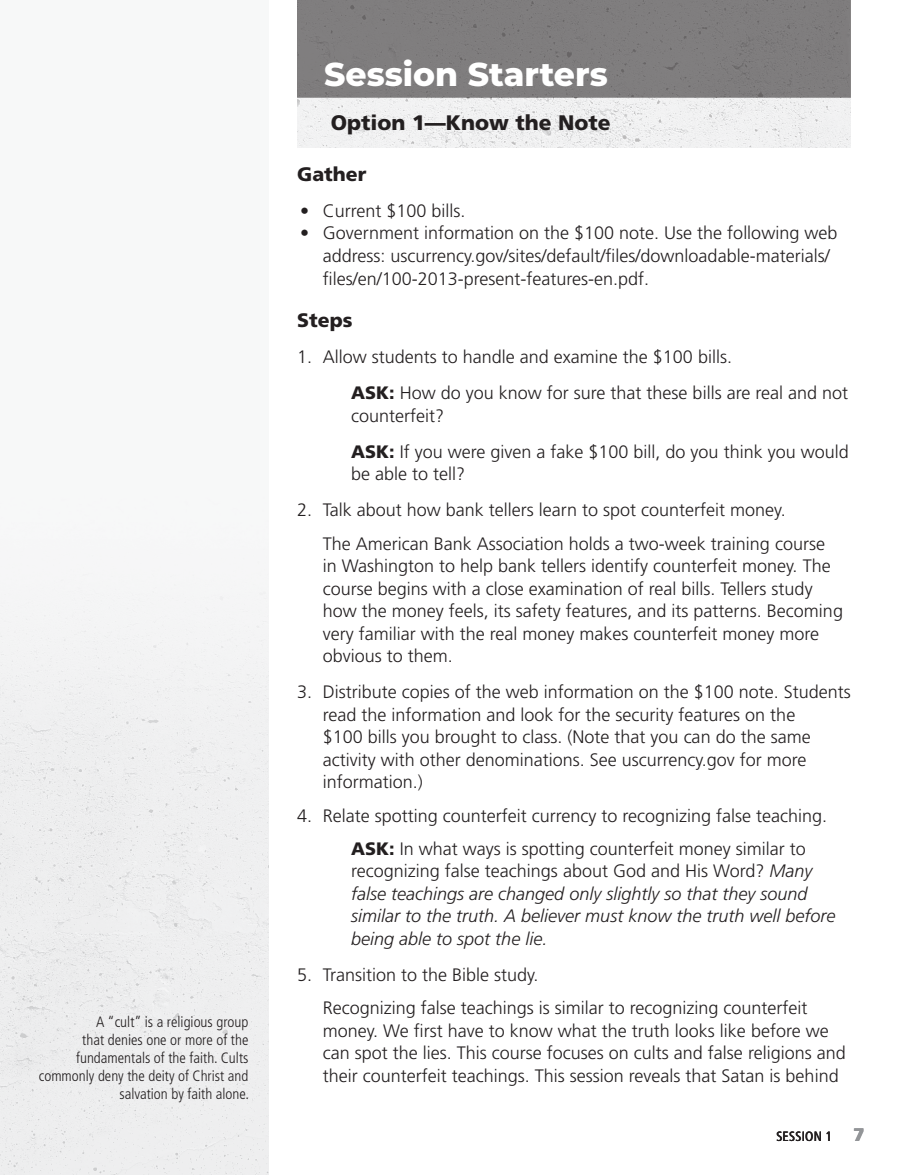
<style>
.page{position:relative;width:905px;height:1175px;background:#fff}
.page>*{position:absolute;margin:0;border:0;box-sizing:border-box;transform-origin:0 0}
.Section_Header_white{font:800 33px "Montserrat";color:#fff}
.Option{font:900 21px "Frutiger LT Std";color:#231f20}
.Gather_Steps{font:900 19.5px "Frutiger LT Std";color:#231f20}
.Body-indent{font:300 18px/22.5px "Frutiger LT Std";color:#231f20}
.ASK-body_double_indent{font:italic 300 18px/22.5px "Frutiger LT Std";color:#231f20}
.ASK-body_double_indent-2{font:300 18px/22.5px "Frutiger LT Std";color:#231f20}
.Sidebar_Body{font:300 condensed 15px/18px "Frutiger LT Std";color:#231f20;text-align:right}
.t1{font:condensed 13.5px "Frutiger LT Std";letter-spacing:.02em;color:#231f20}
.s1{font-weight:900}
.s2{font-weight:900;font-style:normal}
.s3{font-style:normal}
.s4{font-weight:900;font-stretch:normal;font-size:18px;color:#939598}
</style>
<div class="page">
<div style="left:0;top:549px;width:269px;height:625px;background:#eeefef"></div>
<img style="left:297px;top:98px;width:553px;height:49px">
<div style="left:297px;top:0;width:553px;height:98px;background:#7f7d7e"></div>
<p class="Sidebar_Body" style="left:39px;top:1013px;width:212px">A “cult” is a religious group<br>that denies one or more of the fundamentals of the faith. Cults commonly deny the deity of Christ and salvation by faith alone.</p>
<p class="Section_Header_white" style="left:324px;top:50px;width:285px">Session Starters</p>
<p class="Option" style="left:331px;top:110px;width:281px">Option 1—Know the Note</p>
<p class="Gather_Steps" style="left:297px;top:162px;width:71px">Gather</p>
<p class="Body-indent" style="left:300px;top:200px;width:167px">• Current $100 bills.</p>
<p class="Body-indent" style="left:322px;top:222px;width:516px;text-indent:-22px">• Government information on the $100 note. Use the following web address: uscurrency.gov/sites/default/files/downloadable-materials/ files/en/100-2013-present-features-en.pdf.</p>
<p class="Gather_Steps" style="left:297px;top:309px;width:57px">Steps</p>
<p class="Body-indent" style="left:297px;top:346px;width:436px">1. Allow students to handle and examine the $100 bills.</p>
<p class="ASK-body_double_indent-2" style="left:351px;top:382px;width:498px"><span class="s1">ASK:</span> How do you know for sure that these bills are real and not counterfeit?</p>
<p class="ASK-body_double_indent-2" style="left:351px;top:440px;width:499px"><span class="s1">ASK:</span> If you were given a fake $100 bill, do you think you would be able to tell?</p>
<p class="Body-indent" style="left:297px;top:499px;width:490px">2. Talk about how bank tellers learn to spot counterfeit money.</p>
<p class="Body-indent" style="left:322px;top:532px;width:522px">The American Bank Association holds a two-week training course in Washington to help bank tellers identify counterfeit money. The course begins with a close examination of real bills. Tellers study how the money feels, its safety features, and its patterns. Becoming very familiar with the real money makes counterfeit money more obvious to them.</p>
<p class="Body-indent" style="left:322px;top:681px;width:529px;text-indent:-26px">3. Distribute copies of the web information on the $100 note. Students read the information and look for the security features on the<br>$100 bills you brought to class. (Note that you can do the same activity with other denominations. See uscurrency.gov for more information.)</p>
<p class="Body-indent" style="left:297px;top:804px;width:531px">4. Relate spotting counterfeit currency to recognizing false teaching.</p>
<p class="ASK-body_double_indent" style="left:351px;top:837px;width:486px"><span class="s2">ASK:</span> <span class="s3">In what ways is spotting counterfeit money similar to recognizing false teachings about God and His Word?</span> Many false teachings are changed only slightly so that they sound similar to the truth. A believer must know the truth well before being able to spot the lie.</p>
<p class="Body-indent" style="left:297px;top:963px;width:243px">5. Transition to the Bible study.</p>
<p class="Body-indent" style="left:322px;top:997px;width:524px">Recognizing false teachings is similar to recognizing counterfeit money. We first have to know what the truth looks like before we can spot the lies. This course focuses on cults and false religions and their counterfeit teachings. This session reveals that Satan is behind</p>
<p class="t1" style="left:776px;top:1128px;width:89px">SESSION 1 <span class="s4">7</span></p>
</div>
